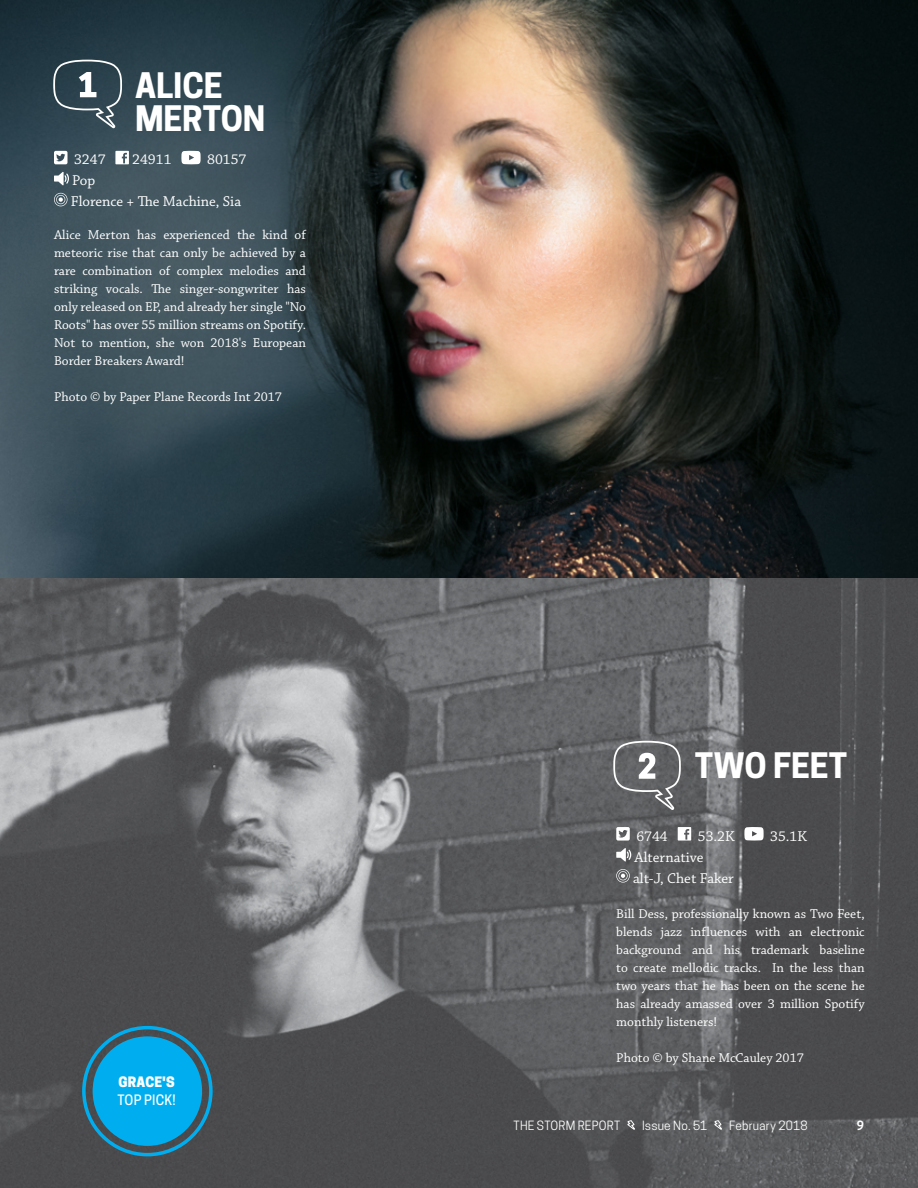
<style>
.page{position:relative;width:918px;height:1188px;background:#fff}
.page>*{position:absolute;margin:0;border:0;box-sizing:border-box;transform-origin:0 0}
.t1{font:700 33px/33px "Cooper Hewitt";letter-spacing:-.005em;color:#fff}
.t2{font:15px "Chaparral Pro";color:#fff}
.t3{font:13.5px/18px "Chaparral Pro";color:#fff;text-align:justify}
.t4{font:500 13.5px "Cooper Hewitt";letter-spacing:.01em;color:#fff}
.t5{font:800 13.5px "Cooper Hewitt";letter-spacing:.01em;color:#fff}
.t6{font:12px "Cooper Hewitt";letter-spacing:.015em;color:#fff}
.t7{font:600 12px "Cooper Hewitt";color:#fff}
</style>
<div class="page">
<img style="left:0;top:0;width:918px;height:579px">
<svg style="left:54px;top:151px;width:14px;height:13px"></svg>
<svg style="left:115px;top:151px;width:14px;height:13px"></svg>
<svg style="left:181px;top:151px;width:20px;height:13px"></svg>
<svg style="left:54px;top:172px;width:15px;height:13px"></svg>
<svg style="left:54px;top:193px;width:14px;height:13px"></svg>
<svg style="left:53px;top:60px;width:69px;height:68px;background:#4a5e67"></svg>
<img style="left:0;top:579px;width:918px;height:609px">
<svg style="left:616px;top:827px;width:14px;height:14px"></svg>
<svg style="left:678px;top:827px;width:13px;height:14px"></svg>
<svg style="left:744px;top:827px;width:20px;height:14px"></svg>
<svg style="left:616px;top:848px;width:15px;height:14px"></svg>
<svg style="left:616px;top:869px;width:14px;height:14px"></svg>
<svg style="left:613px;top:741px;width:68px;height:69px;background:#78797b"></svg>
<svg style="left:627px;top:1120px;width:9px;height:10px"></svg>
<svg style="left:714px;top:1120px;width:9px;height:10px"></svg>
<div style="left:93px;top:1036px;width:109px;height:110px;background:#00aeef;border-radius:50%"></div>
<div style="left:82px;top:1026px;width:131px;height:130px;border:4px solid #00aeef;border-radius:50%"></div>
<div style="left:100px;top:1043px;width:95px;height:96px;border:4px solid #00aeef;border-radius:50%"></div>
<p class="t1" style="left:135px;top:69px;width:132px">ALICE<br>MERTON</p>
<p class="t2" style="left:74px;top:151px;width:33px">3247</p>
<p class="t2" style="left:132px;top:151px;width:41px">24911</p>
<p class="t2" style="left:207px;top:151px;width:41px">80157</p>
<p class="t2" style="left:72px;top:172px;width:25px">Pop</p>
<p class="t2" style="left:71px;top:193px;width:172px">Florence + The Machine, Sia</p>
<p class="t3" style="left:54px;top:226px;width:254px">Alice Merton has experienced the kind of meteoric rise that can only be achieved by a rare combination of complex melodies and striking vocals. The singer-songwriter has only released on EP, and already her single "No Roots" has over 55 million streams on Spotify.<br>Not to mention, she won 2018's European Border Breakers Award!</p>
<p class="t3" style="left:54px;top:388px;width:229px">Photo © by Paper Plane Records Int 2017</p>
<p class="t5" style="left:118px;top:1074px;width:58px">GRACE'S</p>
<p class="t4" style="left:117px;top:1092px;width:60px">TOP PICK!</p>
<p class="t1" style="left:695px;top:749px;width:154px">TWO FEET</p>
<p class="t2" style="left:636px;top:827px;width:33px">6744</p>
<p class="t2" style="left:698px;top:827px;width:38px">53.2K</p>
<p class="t2" style="left:770px;top:827px;width:38px">35.1K</p>
<p class="t2" style="left:635px;top:848px;width:71px">Alternative</p>
<p class="t2" style="left:633px;top:869px;width:102px">alt-J, Chet Faker</p>
<p class="t3" style="left:616px;top:905px;width:250px">Bill Dess, professionally known as Two Feet, blends jazz influences with an electronic background and his trademark baseline to create mellodic tracks. In the less than two years that he has been on the scene he has already amassed over 3 million Spotify monthly listeners!</p>
<p class="t3" style="left:616px;top:1049px;width:189px">Photo © by Shane McCauley 2017</p>
<p class="t6" style="left:514px;top:1118px;width:108px">THE STORM REPORT</p>
<p class="t6" style="left:642px;top:1118px;width:67px">Issue No. 51</p>
<p class="t6" style="left:729px;top:1118px;width:80px">February 2018</p>
<p class="t7" style="left:857px;top:1118px;width:9px">9</p>
</div>
